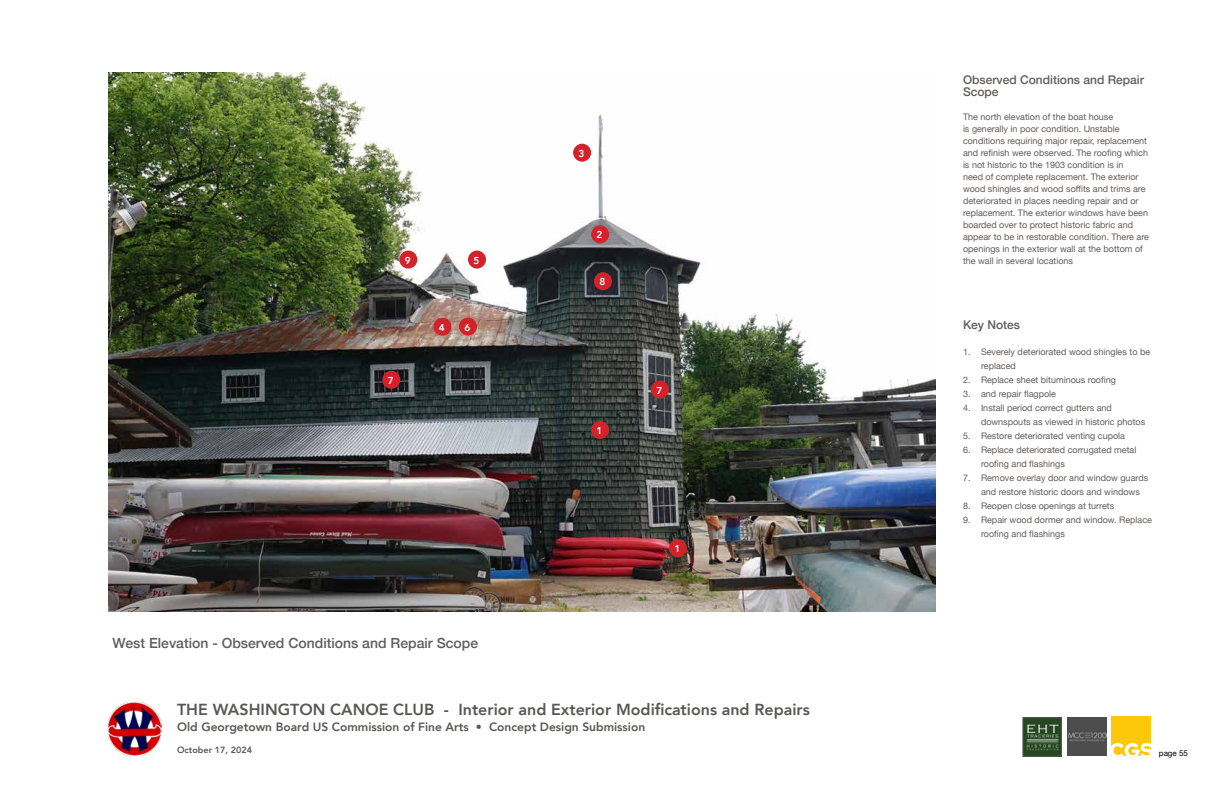
<style>
.page{position:relative;width:1224px;height:792px;background:#fff}
.page>*{position:absolute;margin:0;border:0;box-sizing:border-box;transform-origin:0 0}
.t1{font:800 16px "Avenir";color:#585955}
.t2{font:500 14px "Helvetica Neue";color:#615d59}
.t3{font:800 12px "Avenir";color:#585955}
.t4{font:500 12px/12px "Helvetica Neue";color:#615d59}
.t5{font:800 10px "Avenir";color:#fff}
.t6{font:9px/12px "Helvetica Neue";color:#615d59}
.t7{font:800 9px "Avenir";color:#585955}
.t8{font:8px "Helvetica Neue";color:#000}
</style>
<div class="page">
<img style="left:108px;top:702px;width:54px;height:53px">
<img style="left:1111px;top:717px;width:40px;height:39px">
<img style="left:1068px;top:717px;width:38px;height:39px">
<img style="left:1025px;top:720px;width:35px;height:34px">
<div style="left:1023px;top:718px;width:39px;height:38px;border:1px solid #585955"></div>
<img style="left:108px;top:72px;width:828px;height:540px">
<div style="left:573px;top:144px;width:18px;height:18px;background:#d2232a;border-radius:50%"></div>
<div style="left:651px;top:381px;width:18px;height:18px;background:#d2232a;border-radius:50%"></div>
<div style="left:382px;top:371px;width:18px;height:18px;background:#d2232a;border-radius:50%"></div>
<div style="left:594px;top:272px;width:18px;height:18px;background:#d2232a;border-radius:50%"></div>
<div style="left:591px;top:421px;width:18px;height:18px;background:#d2232a;border-radius:50%"></div>
<div style="left:433px;top:318px;width:18px;height:18px;background:#d2232a;border-radius:50%"></div>
<div style="left:399px;top:251px;width:18px;height:18px;background:#d2232a;border-radius:50%"></div>
<div style="left:591px;top:225px;width:18px;height:18px;background:#d2232a;border-radius:50%"></div>
<div style="left:669px;top:539px;width:18px;height:18px;background:#d2232a;border-radius:50%"></div>
<div style="left:468px;top:251px;width:18px;height:18px;background:#d2232a;border-radius:50%"></div>
<div style="left:459px;top:318px;width:18px;height:18px;background:#d2232a;border-radius:50%"></div>
<p class="t5" style="left:405px;top:252px;width:7px">9</p>
<p class="t5" style="left:388px;top:373px;width:7px">7</p>
<p class="t5" style="left:474px;top:252px;width:7px">5</p>
<p class="t5" style="left:439px;top:319px;width:7px">4</p>
<p class="t5" style="left:465px;top:319px;width:7px">6</p>
<h2 class="t2" style="left:112px;top:632px;width:367px">West Elevation - Observed Conditions and Repair Scope</h2>
<p class="t5" style="left:579px;top:145px;width:7px">3</p>
<p class="t5" style="left:597px;top:227px;width:7px">2</p>
<p class="t5" style="left:600px;top:274px;width:7px">8</p>
<p class="t5" style="left:597px;top:423px;width:7px">1</p>
<p class="t5" style="left:656px;top:382px;width:7px">7</p>
<p class="t5" style="left:674px;top:541px;width:7px">1</p>
<h1 class="t1" style="left:177px;top:697px;width:634px">THE WASHINGTON CANOE CLUB - Interior and Exterior Modifications and Repairs</h1>
<h3 class="t3" style="left:177px;top:717px;width:470px">Old Georgetown Board US Commission of Fine Arts • Concept Design Submission</h3>
<p class="t7" style="left:177px;top:742px;width:77px">October 17, 2024</p>
<h3 class="t4" style="left:963px;top:72px;width:182px">Observed Conditions and Repair<br>Scope</h3>
<p class="t6" style="left:963px;top:111px;width:188px">The north elevation of the boat house<br>is generally in poor condition. Unstable conditions requiring major repair, replacement and refinish were observed. The roofing which is not historic to the 1903 condition is in<br>need of complete replacement. The exterior wood shingles and wood soffits and trims are deteriorated in places needing repair and or replacement. The exterior windows have been boarded over to protect historic fabric and appear to be in restorable condition. There are openings in the exterior wall at the bottom of the wall in several locations</p>
<h3 class="t4" style="left:963px;top:318px;width:59px">Key Notes</h3>
<p class="t6" style="left:981px;top:346px;width:171px;line-height:14px;text-indent:-18px">1. Severely deteriorated wood shingles to be replaced</p>
<p class="t6" style="left:963px;top:375px;width:154px">2. Replace sheet bituminous roofing</p>
<p class="t6" style="left:963px;top:389px;width:95px">3. and repair flagpole</p>
<p class="t6" style="left:981px;top:402px;width:166px;line-height:14px;text-indent:-18px">4. Install period correct gutters and downspouts as viewed in historic photos</p>
<p class="t6" style="left:963px;top:431px;width:164px">5. Restore deteriorated venting cupola</p>
<p class="t6" style="left:981px;top:444px;width:157px;line-height:14px;text-indent:-18px">6. Replace deteriorated corrugated metal roofing and flashings</p>
<p class="t6" style="left:981px;top:472px;width:169px;line-height:14px;text-indent:-18px">7. Remove overlay door and window guards and restore historic doors and windows</p>
<p class="t6" style="left:963px;top:501px;width:153px">8. Reopen close openings at turrets</p>
<p class="t6" style="left:981px;top:514px;width:173px;line-height:14px;text-indent:-18px">9. Repair wood dormer and window. Replace roofing and flashings</p>
<p class="t8" style="left:1159px;top:747px;width:31px">page 55</p>
</div>
